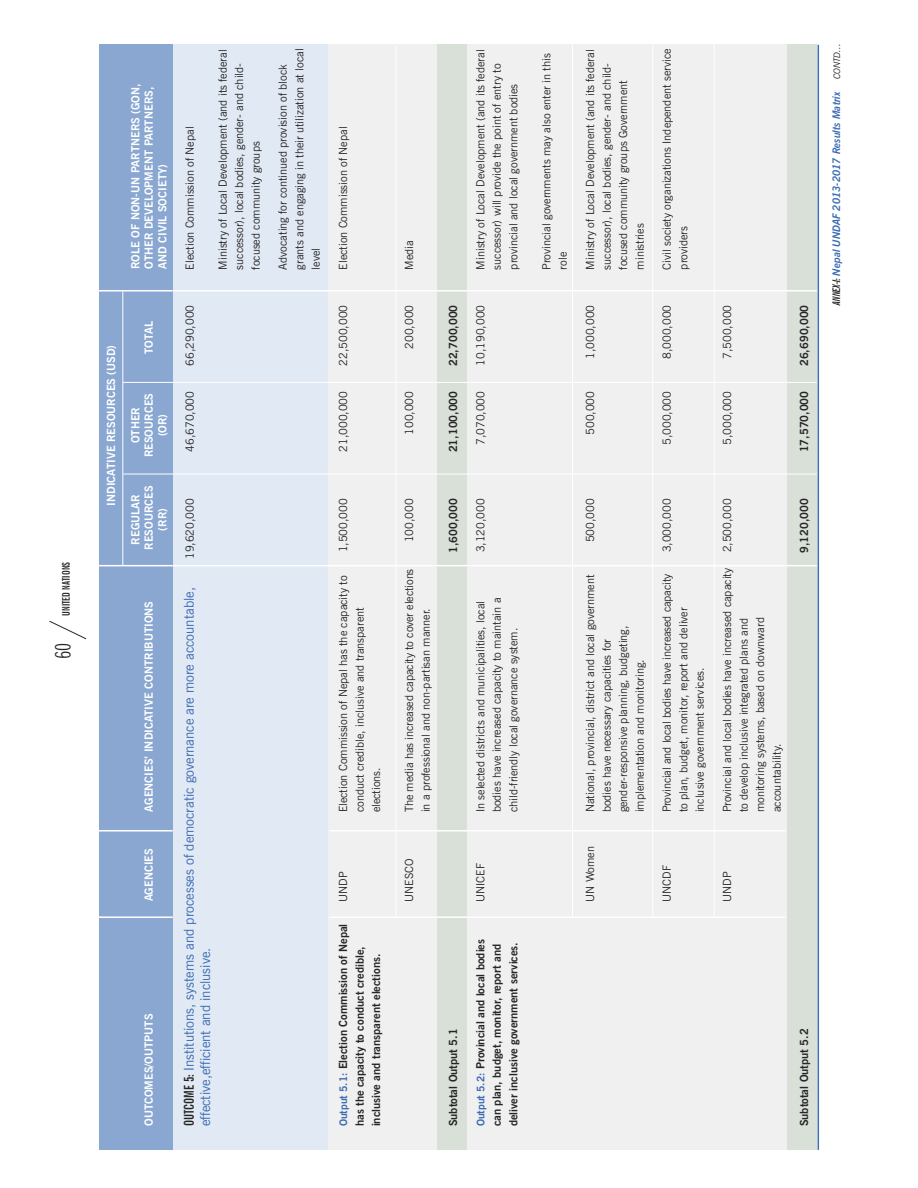
<style>
.page{position:relative;width:918px;height:1188px;background:#fff}
.page>*{position:absolute;margin:0;border:0;box-sizing:border-box;transform-origin:0 0}
.t1{font:extra-condensed 21px "News Gothic BT";color:#272627}
.t2{font:13.5px "News Gothic BT";color:#3a6bb3}
.t3{font:11.25px/16.5px "News Gothic BT";color:#272627}
.t4{font:700 11.25px "News Gothic BT";color:#272627}
.t5{font:700 11.25px/24.3px "News Gothic BT";color:#fff}
.t6{font:italic 700 10.5px "News Gothic BT";letter-spacing:-.01em;color:#3a6bb3}
.t7{font:700 extra-condensed 10.5px "News Gothic BT";color:#272627}
.s1{font-weight:700;font-stretch:extra-condensed;color:#272627}
.s2{font-size:10.5px;color:#3a6bb3}
.s3{font-stretch:extra-condensed;color:#272627}
.s4{font-weight:400;font-size:9px;color:#272627}
</style>
<div class="page">
<svg style="left:49px;top:621px;width:37px;height:18px"></svg>
<div style="left:99px;top:45px;width:718px;height:1105px;background:#f0f0f0"></div>
<div style="left:99px;top:45px;width:74px;height:1105px;background:#89a7d1"></div>
<hr style="left:98px;top:916px;width:75px;height:2px;background:#fff">
<hr style="left:98px;top:830px;width:75px;height:2px;background:#fff">
<hr style="left:98px;top:565px;width:75px;height:1px;background:#fff">
<hr style="left:98px;top:290px;width:75px;height:2px;background:#fff">
<hr style="left:123px;top:474px;width:51px;height:1px;background:#fff">
<hr style="left:123px;top:382px;width:51px;height:1px;background:#fff">
<hr style="left:122px;top:292px;width:1px;height:273px;background:#fff">
<hr style="left:818px;top:45px;width:1px;height:1105px;background:#3a6bb3">
<div style="left:437px;top:44px;width:30px;height:1106px;background:#d8e0d8"></div>
<div style="left:787px;top:44px;width:30px;height:1106px;background:#d8e0d8"></div>
<div style="left:174px;top:45px;width:154px;height:1105px;background:#e1e9f4"></div>
<hr style="left:572px;top:44px;width:1px;height:873px;background:#fff">
<hr style="left:714px;top:44px;width:1px;height:873px;background:#fff">
<hr style="left:652px;top:44px;width:1px;height:873px;background:#fff">
<hr style="left:329px;top:916px;width:456px;height:2px;background:#fff">
<hr style="left:329px;top:830px;width:456px;height:2px;background:#fff">
<hr style="left:395px;top:45px;width:1px;height:872px;background:#fff">
<hr style="left:173px;top:565px;width:644px;height:1px;background:#fff">
<hr style="left:173px;top:290px;width:644px;height:2px;background:#fff">
<hr style="left:173px;top:474px;width:644px;height:1px;background:#fff">
<hr style="left:173px;top:382px;width:644px;height:1px;background:#fff">
<p class="t7" style="left:60px;top:616px;width:56px;rotate:-90deg">UNITED NATIONS</p>
<h1 class="t1" style="left:51px;top:659px;width:17px;rotate:-90deg">60</h1>
<p class="t5" style="left:123px;top:269px;width:187px;rotate:-90deg">ROLE OF NON-UN PARTNERS (GON,</p>
<p class="t5" style="left:137px;top:269px;width:184px;rotate:-90deg">OTHER DEVELOPMENT PARTNERS,</p>
<p class="t5" style="left:150px;top:269px;width:106px;rotate:-90deg">AND CIVIL SOCIETY)</p>
<p class="t5" style="left:137px;top:354px;width:34px;rotate:-90deg">TOTAL</p>
<p class="t5" style="left:99px;top:545px;width:201px;text-indent:39px;rotate:-90deg">INDICATIVE RESOURCES (USD)<br>REGULAR</p>
<p class="t5" style="left:137px;top:457px;width:66px;rotate:-90deg">RESOURCES</p>
<p class="t5" style="left:123px;top:443px;width:38px;rotate:-90deg">OTHER</p>
<p class="t5" style="left:150px;top:436px;width:24px;rotate:-90deg">(OR)</p>
<p class="t5" style="left:137px;top:550px;width:66px;rotate:-90deg">RESOURCES</p>
<p class="t5" style="left:150px;top:531px;width:24px;rotate:-90deg">(RR)</p>
<p class="t5" style="left:137px;top:812px;width:212px;rotate:-90deg">AGENCIES’ INDICATIVE CONTRIBUTIONS</p>
<p class="t5" style="left:137px;top:901px;width:55px;rotate:-90deg">AGENCIES</p>
<p class="t5" style="left:137px;top:1126px;width:114px;rotate:-90deg">OUTCOMES/OUTPUTS</p>
<p class="t3" style="left:182px;top:270px;width:144px;rotate:-90deg">Election Commission of Nepal</p>
<p class="t3" style="left:182px;top:366px;width:62px;rotate:-90deg">66,290,000</p>
<p class="t3" style="left:182px;top:452px;width:62px;rotate:-90deg">46,670,000</p>
<p class="t3" style="left:182px;top:559px;width:62px;rotate:-90deg">19,620,000</p>
<p class="t3" style="left:215px;top:270px;width:222px;rotate:-90deg">Ministry of Local Development (and its federal successor), local bodies, gender- and child&shy;focused community groups</p>
<p class="t3" style="left:275px;top:270px;width:222px;rotate:-90deg">Advocating for continued provision of block grants and engaging in their utilization at local level</p>
<p class="t2" style="left:181px;top:1126px;width:541px;rotate:-90deg"><span class="s1">OUTCOME 5:</span> Institutions, systems and processes of democratic governance are more accountable,</p>
<p class="t2" style="left:198px;top:1126px;width:180px;rotate:-90deg">effective,efficient and inclusive.</p>
<p class="t3" style="left:335px;top:270px;width:144px;rotate:-90deg">Election Commission of Nepal</p>
<p class="t3" style="left:335px;top:366px;width:62px;rotate:-90deg">22,500,000</p>
<p class="t3" style="left:335px;top:452px;width:62px;rotate:-90deg">21,000,000</p>
<p class="t3" style="left:335px;top:552px;width:56px;rotate:-90deg">1,500,000</p>
<p class="t3" style="left:335px;top:812px;width:238px;rotate:-90deg">Election Commission of Nepal has the capacity to</p>
<p class="t3" style="left:352px;top:812px;width:207px;rotate:-90deg">conduct credible, inclusive and transparent</p>
<p class="t3" style="left:368px;top:812px;width:47px;rotate:-90deg">elections.</p>
<p class="t3" style="left:335px;top:902px;width:32px;rotate:-90deg">UNDP</p>
<p class="t4" style="left:337px;top:1126px;width:204px;rotate:-90deg"><span class="s2">Output 5.1:</span> Election Commission of Nepal</p>
<p class="t4" style="left:353px;top:1126px;width:181px;rotate:-90deg">has the capacity to conduct credible,</p>
<p class="t4" style="left:370px;top:1126px;width:174px;rotate:-90deg">inclusive and transparent elections.</p>
<p class="t3" style="left:401px;top:270px;width:31px;rotate:-90deg">Media</p>
<p class="t3" style="left:401px;top:349px;width:46px;rotate:-90deg">200,000</p>
<p class="t3" style="left:401px;top:435px;width:46px;rotate:-90deg">100,000</p>
<p class="t4" style="left:447px;top:366px;width:63px;rotate:-90deg">22,700,000</p>
<p class="t4" style="left:447px;top:452px;width:63px;rotate:-90deg">21,100,000</p>
<p class="t3" style="left:472px;top:270px;width:222px;rotate:-90deg">Ministry of Local Development (and its federal</p>
<p class="t3" style="left:489px;top:270px;width:207px;rotate:-90deg">successor) will provide the point of entry to</p>
<p class="t3" style="left:505px;top:270px;width:187px;rotate:-90deg">provincial and local government bodies</p>
<p class="t3" style="left:472px;top:366px;width:62px;rotate:-90deg">10,190,000</p>
<p class="t3" style="left:472px;top:445px;width:56px;rotate:-90deg">7,070,000</p>
<p class="t3" style="left:401px;top:542px;width:46px;rotate:-90deg">100,000</p>
<p class="t3" style="left:401px;top:812px;width:245px;rotate:-90deg">The media has increased capacity to cover elections</p>
<p class="t3" style="left:418px;top:812px;width:206px;rotate:-90deg">in a professional and non-partisan manner.</p>
<p class="t4" style="left:447px;top:553px;width:56px;rotate:-90deg">1,600,000</p>
<p class="t3" style="left:472px;top:552px;width:56px;rotate:-90deg">3,120,000</p>
<p class="t3" style="left:489px;top:812px;width:216px;rotate:-90deg">bodies have increased capacity to maintain a</p>
<p class="t3" style="left:472px;top:812px;width:213px;rotate:-90deg">In selected districts and municipalities, local</p>
<p class="t3" style="left:505px;top:812px;width:186px;rotate:-90deg">child-friendly local governance system.</p>
<p class="t3" style="left:401px;top:902px;width:45px;rotate:-90deg">UNESCO</p>
<p class="t4" style="left:447px;top:1126px;width:99px;rotate:-90deg">Subtotal Output 5.1</p>
<p class="t3" style="left:472px;top:902px;width:40px;rotate:-90deg">UNICEF</p>
<p class="t4" style="left:474px;top:1126px;width:189px;rotate:-90deg"><span class="s2">Output 5.2:</span> Provincial and local bodies</p>
<p class="t4" style="left:507px;top:1126px;width:186px;rotate:-90deg">deliver inclusive government services.</p>
<p class="t4" style="left:490px;top:1126px;width:184px;rotate:-90deg">can plan, budget, monitor, report and</p>
<p class="t3" style="left:538px;top:270px;width:218px;rotate:-90deg">Provincial governments may also enter in this role</p>
<p class="t3" style="left:582px;top:270px;width:222px;rotate:-90deg">Ministry of Local Development (and its federal</p>
<p class="t3" style="left:599px;top:270px;width:208px;rotate:-90deg">successor), local bodies, gender- and child-</p>
<p class="t3" style="left:615px;top:270px;width:190px;rotate:-90deg">focused community groups Government</p>
<p class="t3" style="left:632px;top:270px;width:48px;rotate:-90deg">ministries</p>
<p class="t3" style="left:582px;top:359px;width:56px;rotate:-90deg">1,000,000</p>
<p class="t3" style="left:582px;top:435px;width:46px;rotate:-90deg">500,000</p>
<p class="t3" style="left:659px;top:270px;width:223px;rotate:-90deg">Civil society organizations Independent service</p>
<p class="t3" style="left:675px;top:270px;width:45px;rotate:-90deg">providers</p>
<p class="t3" style="left:659px;top:359px;width:56px;rotate:-90deg">8,000,000</p>
<p class="t3" style="left:659px;top:445px;width:56px;rotate:-90deg">5,000,000</p>
<p class="t3" style="left:719px;top:359px;width:56px;rotate:-90deg">7,500,000</p>
<p class="t3" style="left:719px;top:445px;width:56px;rotate:-90deg">5,000,000</p>
<p class="t4" style="left:798px;top:366px;width:63px;rotate:-90deg">26,690,000</p>
<p class="t4" style="left:798px;top:452px;width:63px;rotate:-90deg">17,570,000</p>
<p class="t3" style="left:582px;top:542px;width:46px;rotate:-90deg">500,000</p>
<p class="t3" style="left:582px;top:812px;width:239px;rotate:-90deg">National, provincial, district and local government</p>
<p class="t3" style="left:615px;top:812px;width:188px;rotate:-90deg">gender-responsive planning, budgeting,</p>
<p class="t3" style="left:599px;top:812px;width:175px;rotate:-90deg">bodies have necessary capacities for</p>
<p class="t3" style="left:632px;top:812px;width:154px;rotate:-90deg">implementation and monitoring.</p>
<p class="t3" style="left:582px;top:902px;width:57px;rotate:-90deg">UN Women</p>
<p class="t3" style="left:659px;top:552px;width:56px;rotate:-90deg">3,000,000</p>
<p class="t3" style="left:659px;top:812px;width:240px;rotate:-90deg">Provincial and local bodies have increased capacity</p>
<p class="t3" style="left:675px;top:812px;width:206px;rotate:-90deg">to plan, budget, monitor, report and deliver</p>
<p class="t3" style="left:692px;top:812px;width:146px;rotate:-90deg">inclusive government services.</p>
<p class="t3" style="left:659px;top:902px;width:38px;rotate:-90deg">UNCDF</p>
<p class="t3" style="left:719px;top:552px;width:56px;rotate:-90deg">2,500,000</p>
<p class="t3" style="left:719px;top:812px;width:246px;rotate:-90deg">Provincial and local bodies have increased capacity</p>
<p class="t3" style="left:736px;top:812px;width:197px;text-align:justify;rotate:-90deg">to develop inclusive integrated plans and monitoring systems, based on downward accountability.</p>
<p class="t4" style="left:798px;top:553px;width:56px;rotate:-90deg">9,120,000</p>
<p class="t3" style="left:719px;top:902px;width:32px;rotate:-90deg">UNDP</p>
<p class="t6" style="left:830px;top:306px;width:264px;rotate:-90deg"><span class="s3">ANNEX-I:</span>Nepal UNDAF 2013-2017 Results Matrix <span class="s4">CONTD...</span></p>
<p class="t4" style="left:798px;top:1126px;width:99px;rotate:-90deg">Subtotal Output 5.2</p>
</div>
